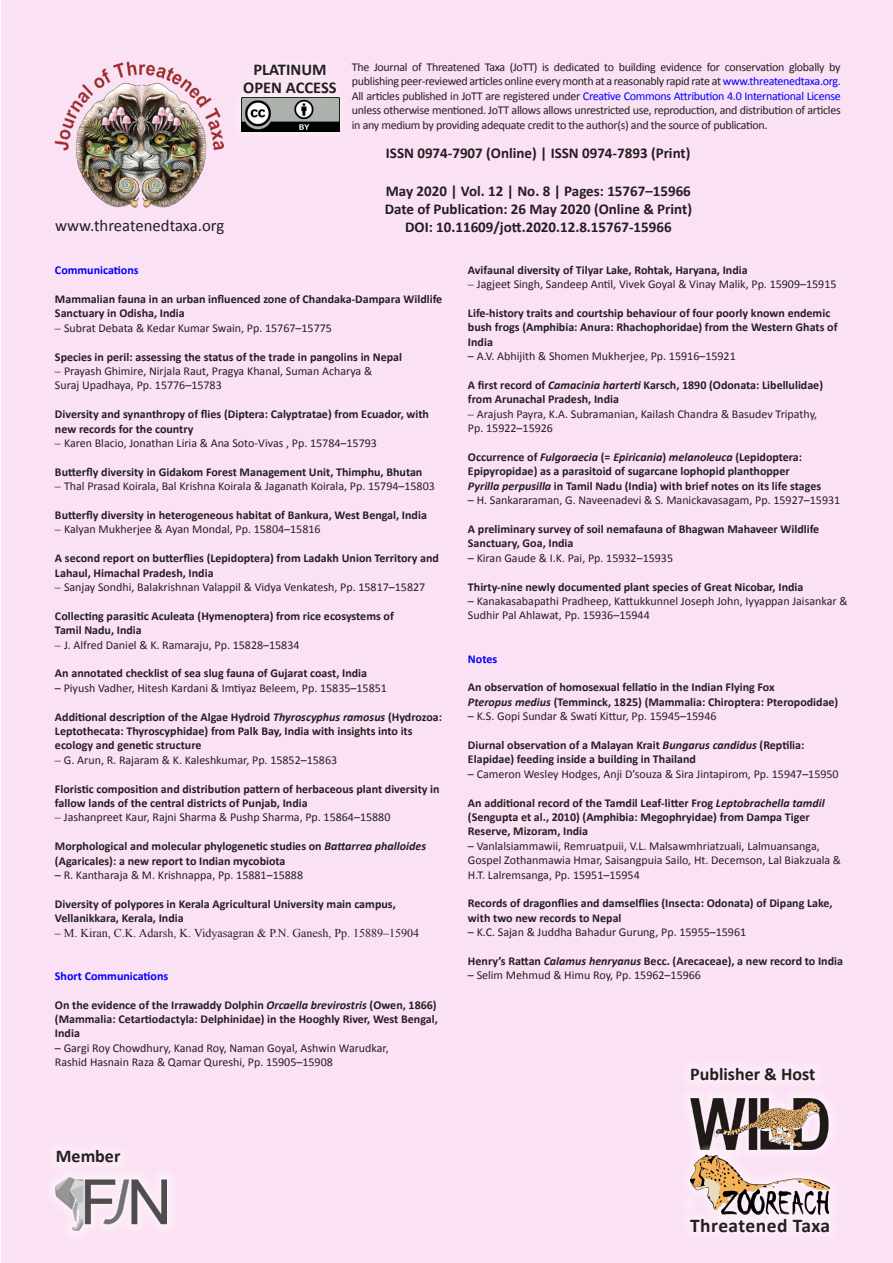
<style>
.page{position:relative;width:893px;height:1263px;background:#fff}
.page>*{position:absolute;margin:0;border:0;box-sizing:border-box;transform-origin:0 0}
.t1{font:19.5px "Calibri Bold 2";letter-spacing:.02em;color:#231f20}
.t2{font:700 18px "Calibri";color:#231f20}
.t3{font:18px "Calibri Bold 2";color:#231f20}
.t4{font:16.65px "Calibri";color:#231f20}
.t5{font:700 16.5px "Calibri";color:#231f20}
.t6{font:700 15px "Calibri";color:#231f20}
.No_Spacing{font:700 12px/14.4px "Calibri";color:#231f20}
.t7{font:12px/14.4px "Calibri";color:#231f20}
.No_Spacing-2{font:12px "Times New Roman";color:#231f20}
.t8{font:700 12px "Calibri";color:#00f}
.s1{color:#00f}
.s2{font-family:"Times New Roman"}
.s3{font-style:italic}
.s4{font-family:"Calibri Bold Italic 2";font-weight:400}
</style>
<div class="page">
<div style="left:1px;top:0;width:891px;height:1263px;background:#fbe1f4"></div>
<img style="left:56px;top:1177px;width:111px;height:54px">
<div style="left:46px;top:1140px;width:85px;height:33px;background:#fbe7f6"></div>
<div style="left:680px;top:1088px;width:159px;height:72px;background:#fbe5f5"></div>
<img style="left:690px;top:1098px;width:139px;height:46px">
<svg style="left:688px;top:1144px;width:145px;height:61px"></svg>
<img style="left:690px;top:1154px;width:140px;height:55px">
<div style="left:680px;top:1209px;width:159px;height:33px;background:#fff;opacity:.75"></div>
<div style="left:681px;top:1058px;width:144px;height:32px;background:#fbe8f6"></div>
<img style="left:55px;top:62px;width:168px;height:145px">
<img style="left:241px;top:102px;width:99px;height:30px">
<div style="left:235px;top:54px;width:110px;height:48px;background:#fff;opacity:.75"></div>
<p class="t5" style="left:253px;top:59px;width:75px">PLATINUM</p>
<p class="t5" style="left:243px;top:77px;width:95px">OPEN ACCESS</p>
<p class="t7" style="left:352px;top:60px;width:490px;text-align:justify">The Journal of Threatened Taxa (JoTT) is dedicated to building evidence for conservation globally by publishing peer-reviewed articles online every month at a reasonably rapid rate at <span class="s1">www.threatenedtaxa.org</span>.<br>All articles published in JoTT are registered under <span class="s1">Creative Commons Attribution 4.0 International License </span>unless otherwise mentioned. JoTT allows allows unrestricted use, reproduction, and distribution of articles in any medium by providing adequate credit to the author(s) and the source of publication.</p>
<p class="t6" style="left:386px;top:143px;width:306px">ISSN 0974-7907 (Online) | ISSN 0974-7893 (Print)</p>
<p class="t6" style="left:386px;top:182px;width:306px">May 2020 | Vol. 12 | No. 8 | Pages: 15767–15966</p>
<p class="t6" style="left:385px;top:200px;width:309px">Date of Publication: 26 May 2020 (Online &amp; Print)</p>
<p class="t4" style="left:55px;top:215px;width:171px">www.threatenedtaxa.org</p>
<p class="t6" style="left:405px;top:218px;width:268px">DOI: 10.11609/jott.2020.12.8.15767-15966</p>
<p class="t8" style="left:55px;top:262px;width:85px">Communications</p>
<p class="No_Spacing" style="left:55px;top:292px;width:389px">Mammalian fauna in an urban influenced zone of Chandaka-Dampara Wildlife<br>Sanctuary in Odisha, India</p>
<p class="t7" style="left:55px;top:321px;width:278px"><span class="s2">–</span> Subrat Debata &amp; Kedar Kumar Swain, Pp. 15767–15775</p>
<p class="No_Spacing" style="left:55px;top:349px;width:349px">Species in peril: assessing the status of the trade in pangolins in Nepal</p>
<p class="t7" style="left:55px;top:364px;width:319px"><span class="s2">–</span> Prayash Ghimire, Nirjala Raut, Pragya Khanal, Suman Acharya &amp;</p>
<p class="t7" style="left:55px;top:378px;width:168px">Suraj Upadhaya, Pp. 15776–15783</p>
<p class="No_Spacing" style="left:55px;top:407px;width:375px">Diversity and synanthropy of flies (Diptera: Calyptratae) from Ecuador, with new records for the country</p>
<p class="t7" style="left:55px;top:436px;width:323px"><span class="s2">–</span> Karen Blacio, Jonathan Liria &amp; Ana Soto-Vivas , Pp. 15784–15793</p>
<p class="No_Spacing" style="left:55px;top:465px;width:369px">Butterfly diversity in Gidakom Forest Management Unit, Thimphu, Bhutan</p>
<p class="t7" style="left:55px;top:479px;width:381px"><span class="s2">–</span> Thal Prasad Koirala, Bal Krishna Koirala &amp; Jaganath Koirala, Pp. 15794–15803</p>
<p class="No_Spacing" style="left:55px;top:508px;width:373px">Butterfly diversity in heterogeneous habitat of Bankura, West Bengal, India</p>
<p class="t7" style="left:55px;top:522px;width:267px"><span class="s2">–</span> Kalyan Mukherjee &amp; Ayan Mondal, Pp. 15804–15816</p>
<p class="No_Spacing" style="left:55px;top:551px;width:386px">A second report on butterflies (Lepidoptera) from Ladakh Union Territory and<br>Lahaul, Himachal Pradesh, India</p>
<p class="t7" style="left:55px;top:580px;width:372px"><span class="s2">–</span> Sanjay Sondhi, Balakrishnan Valappil &amp; Vidya Venkatesh, Pp. 15817–15827</p>
<p class="No_Spacing" style="left:55px;top:609px;width:340px">Collecting parasitic Aculeata (Hymenoptera) from rice ecosystems of</p>
<p class="No_Spacing" style="left:55px;top:623px;width:88px">Tamil Nadu, India</p>
<p class="t7" style="left:55px;top:637px;width:246px"><span class="s2">–</span> J. Alfred Daniel &amp; K. Ramaraju, Pp. 15828–15834</p>
<p class="No_Spacing" style="left:55px;top:666px;width:314px">An annotated checklist of sea slug fauna of Gujarat coast, India</p>
<p class="t7" style="left:55px;top:681px;width:333px">– Piyush Vadher, Hitesh Kardani &amp; Imtiyaz Beleem, Pp. 15835–15851</p>
<p class="No_Spacing" style="left:55px;top:709px;width:389px">Additional description of the Algae Hydroid <span class="s3">Thyroscyphus ramosus</span> (Hydrozoa:<br>Leptothecata: Thyroscyphidae) from Palk Bay, India with insights into its ecology and genetic structure</p>
<p class="t7" style="left:55px;top:753px;width:284px"><span class="s2">–</span> G. Arun, R. Rajaram &amp; K. Kaleshkumar, Pp. 15852–15863</p>
<p class="No_Spacing" style="left:55px;top:781px;width:386px">Floristic composition and distribution pattern of herbaceous plant diversity in fallow lands of the central districts of Punjab, India</p>
<p class="t7" style="left:55px;top:810px;width:337px"><span class="s2">–</span> Jashanpreet Kaur, Rajni Sharma &amp; Pushp Sharma, Pp. 15864–15880</p>
<p class="No_Spacing" style="left:55px;top:839px;width:373px">Morphological and molecular phylogenetic studies on <span class="s4">Battarrea phalloides </span>(Agaricales): a new report to Indian mycobiota</p>
<p class="t7" style="left:55px;top:868px;width:250px">– R. Kantharaja &amp; M. Krishnappa, Pp. 15881–15888</p>
<p class="No_Spacing" style="left:55px;top:897px;width:342px">Diversity of polypores in Kerala Agricultural University main campus,<br>Vellanikkara, Kerala, India</p>
<p class="No_Spacing-2" style="left:55px;top:924px;width:366px">– M. Kiran, C.K. Adarsh, K. Vidyasagran &amp; P.N. Ganesh, Pp. 15889–15904</p>
<p class="t8" style="left:55px;top:968px;width:115px">Short Communications</p>
<p class="No_Spacing" style="left:55px;top:997px;width:384px;text-align:justify">On the evidence of the Irrawaddy Dolphin <span class="s4">Orcaella brevirostris</span> (Owen, 1866) (Mammalia: Cetartiodactyla: Delphinidae) in the Hooghly River, West Bengal, India</p>
<p class="t7" style="left:55px;top:1041px;width:335px">– Gargi Roy Chowdhury, Kanad Roy, Naman Goyal, Ashwin Warudkar,</p>
<p class="t7" style="left:55px;top:1055px;width:279px">Rashid Hasnain Raza &amp; Qamar Qureshi, Pp. 15905–15908</p>
<p class="No_Spacing" style="left:468px;top:262px;width:281px">Avifaunal diversity of Tilyar Lake, Rohtak, Haryana, India</p>
<p class="t7" style="left:468px;top:277px;width:370px"><span class="s2">–</span> Jagjeet Singh, Sandeep Antil, Vivek Goyal &amp; Vinay Malik, Pp. 15909–15915</p>
<p class="No_Spacing" style="left:468px;top:306px;width:371px">Life-history traits and courtship behaviour of four poorly known endemic bush frogs (Amphibia: Anura: Rhachophoridae) from the Western Ghats of<br>India</p>
<p class="t7" style="left:468px;top:349px;width:269px">– A.V. Abhijith &amp; Shomen Mukherjee, Pp. 15916–15921</p>
<p class="No_Spacing" style="left:468px;top:378px;width:357px">A first record of <span class="s4">Camacinia harterti</span> Karsch, 1890 (Odonata: Libellulidae) from Arunachal Pradesh, India</p>
<p class="t7" style="left:468px;top:407px;width:351px"><span class="s2">–</span> Arajush Payra, K.A. Subramanian, Kailash Chandra &amp; Basudev Tripathy,</p>
<p class="t7" style="left:468px;top:421px;width:87px">Pp. 15922–15926</p>
<p class="No_Spacing" style="left:468px;top:450px;width:336px">Occurrence of <span class="s4">Fulgoraecia</span> (= <span class="s4">Epiricania</span>) <span class="s4">melanoleuca</span> (Lepidoptera:<br>Epipyropidae) as a parasitoid of sugarcane lophopid planthopper</p>
<p class="No_Spacing" style="left:468px;top:478px;width:355px"><span class="s4">Pyrilla perpusilla</span> in Tamil Nadu (India) with brief notes on its life stages</p>
<p class="t7" style="left:468px;top:493px;width:374px">– H. Sankararaman, G. Naveenadevi &amp; S. Manickavasagam, Pp. 15927–15931</p>
<p class="No_Spacing" style="left:468px;top:522px;width:353px">A preliminary survey of soil nemafauna of Bhagwan Mahaveer Wildlife<br>Sanctuary, Goa, India</p>
<p class="t7" style="left:468px;top:551px;width:207px">– Kiran Gaude &amp; I.K. Pai, Pp. 15932–15935</p>
<p class="No_Spacing" style="left:468px;top:579px;width:337px">Thirty-nine newly documented plant species of Great Nicobar, India</p>
<p class="t7" style="left:468px;top:594px;width:381px">– Kanakasabapathi Pradheep, Kattukkunnel Joseph John, Iyyappan Jaisankar &amp;<br>Sudhir Pal Ahlawat, Pp. 15936–15944</p>
<p class="t8" style="left:468px;top:651px;width:31px">Notes</p>
<p class="No_Spacing" style="left:468px;top:680px;width:308px">An observation of homosexual fellatio in the Indian Flying Fox</p>
<p class="No_Spacing" style="left:468px;top:694px;width:372px"><span class="s4">Pteropus medius</span> (Temminck, 1825) (Mammalia: Chiroptera: Pteropodidae)</p>
<p class="t7" style="left:468px;top:709px;width:250px">– K.S. Gopi Sundar &amp; Swati Kittur, Pp. 15945–15946</p>
<p class="No_Spacing" style="left:468px;top:738px;width:338px">Diurnal observation of a Malayan Krait <span class="s4">Bungarus candidus</span> (Reptilia:<br>Elapidae) feeding inside a building in Thailand</p>
<p class="t7" style="left:468px;top:767px;width:372px">– Cameron Wesley Hodges, Anji D’souza &amp; Sira Jintapirom, Pp. 15947–15950</p>
<p class="No_Spacing" style="left:468px;top:795px;width:358px">An additional record of the Tamdil Leaf-litter Frog <span class="s4">Leptobrachella tamdil </span>(Sengupta et al., 2010) (Amphibia: Megophryidae) from Dampa Tiger<br>Reserve, Mizoram, India</p>
<p class="t7" style="left:468px;top:839px;width:353px">– Vanlalsiammawii, Remruatpuii, V.L. Malsawmhriatzuali, Lalmuansanga,</p>
<p class="t7" style="left:468px;top:853px;width:375px">Gospel Zothanmawia Hmar, Saisangpuia Sailo, Ht. Decemson, Lal Biakzuala &amp;<br>H.T. Lalremsanga, Pp. 15951–15954</p>
<p class="No_Spacing" style="left:468px;top:896px;width:366px">Records of dragonflies and damselflies (Insecta: Odonata) of Dipang Lake, with two new records to Nepal</p>
<p class="t7" style="left:468px;top:925px;width:280px">– K.C. Sajan &amp; Juddha Bahadur Gurung, Pp. 15955–15961</p>
<p class="No_Spacing" style="left:468px;top:954px;width:377px">Henry’s Rattan <span class="s4">Calamus henryanus</span> Becc. (Arecaceae), a new record to India</p>
<p class="t7" style="left:468px;top:968px;width:235px">– Selim Mehmud &amp; Himu Roy, Pp. 15962–15966</p>
<p class="t2" style="left:690px;top:1062px;width:127px">Publisher &amp; Host</p>
<p class="t3" style="left:56px;top:1145px;width:66px">Member</p>
<p class="t1" style="left:690px;top:1213px;width:142px">Threatened Taxa</p>
</div>
